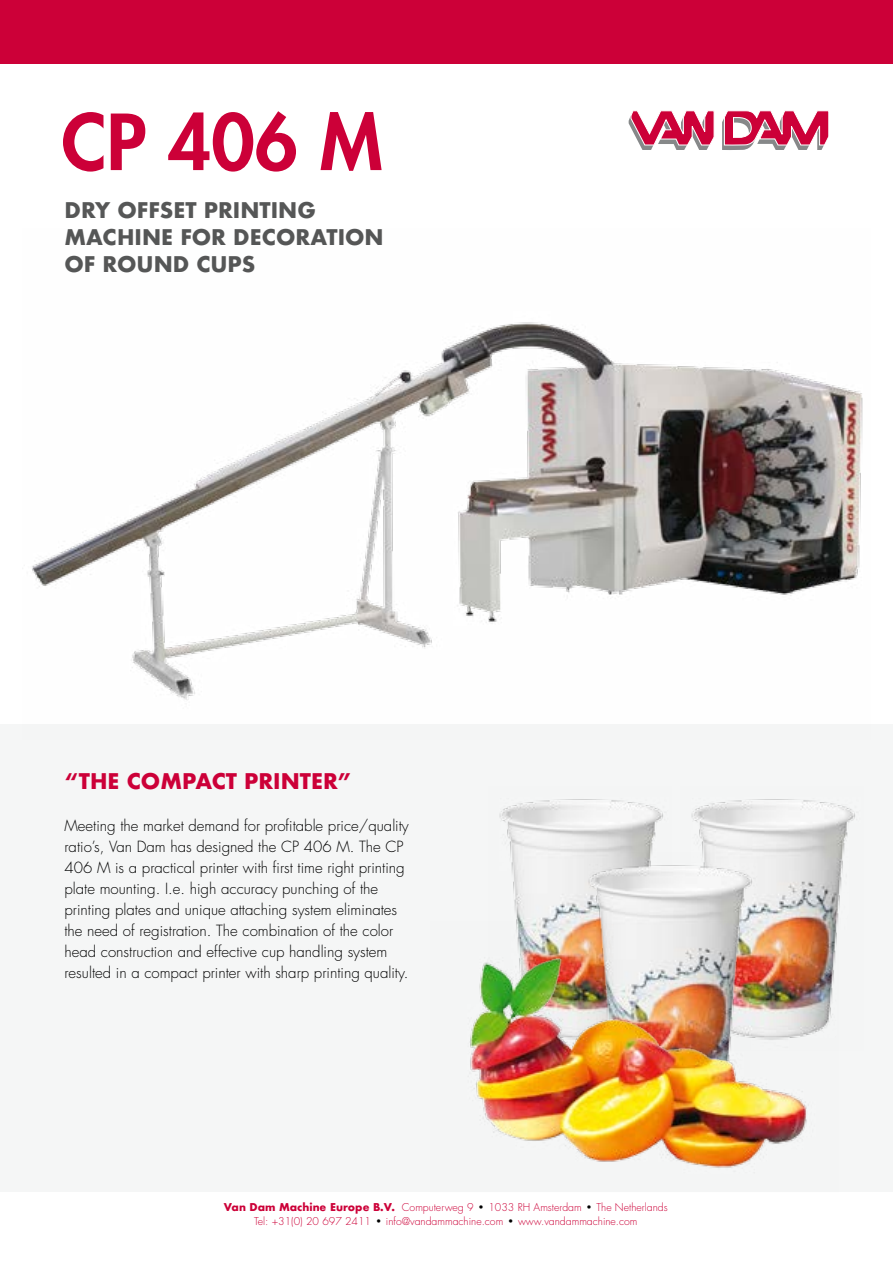
<style>
.page{position:relative;width:893px;height:1263px;background:#fff}
.page>*{position:absolute;margin:0;border:0;box-sizing:border-box;transform-origin:0 0}
.t1{font:800 75px "Futura";color:#cc0038}
.t2{font:700 21px/27px "Futura";color:#565757}
.t3{font:700 21px "Futura";color:#cc0038}
.t4{font:300 15px/21px "Futura";color:#000}
.t5{font:300 10.5px/13.5px "Futura";color:#cc0038;text-align:center}
.s1{font-weight:700}
.s2{font-weight:700;color:#000}
</style>
<div class="page">
<div style="left:0;top:0;width:893px;height:64px;background:#cc0038"></div>
<div style="left:0;top:724px;width:893px;height:468px;background:#f5f6f6"></div>
<svg style="left:629px;top:110px;width:85px;height:40px"></svg>
<svg style="left:722px;top:110px;width:107px;height:40px"></svg>
<img style="left:499px;top:799px;width:164px;height:122px">
<img style="left:691px;top:799px;width:164px;height:122px">
<img style="left:577px;top:853px;width:183px;height:68px">
<img style="left:470px;top:921px;width:368px;height:247px">
<img style="left:32px;top:322px;width:831px;height:378px">
<h1 class="t1" style="left:62px;top:95px;width:322px">CP 406 M</h1>
<h2 class="t2" style="left:64px;top:197px;width:321px">DRY OFFSET PRINTING<br>MACHINE FOR DECORATION<br>OF ROUND CUPS</h2>
<h2 class="t3" style="left:64px;top:766px;width:288px">“THE COMPACT PRINTER”</h2>
<p class="t4" style="left:64px;top:815px;width:346px">Meeting the market demand for profitable price/quality ratio’s, Van Dam has designed the CP 406 M. The CP 406 M is a practical printer with first time right printing plate mounting. I.e. high accuracy punching of the printing plates and unique attaching system eliminates the need of registration. The combination of the color head construction and effective cup handling system resulted in a compact printer with sharp printing quality.</p>
<p class="t5" style="left:224px;top:1201px;width:445px"><span class="s1">Van Dam Machine Europe B.V.</span> Computerweg 9 <span class="s2">•</span> 1033 RH Amsterdam <span class="s2">•</span> The Netherlands<br>Tel: +31(0) 20 697 2411 <span class="s2">•</span> info@vandammachine.com <span class="s2">•</span> www.vandammachine.com</p>
</div>
